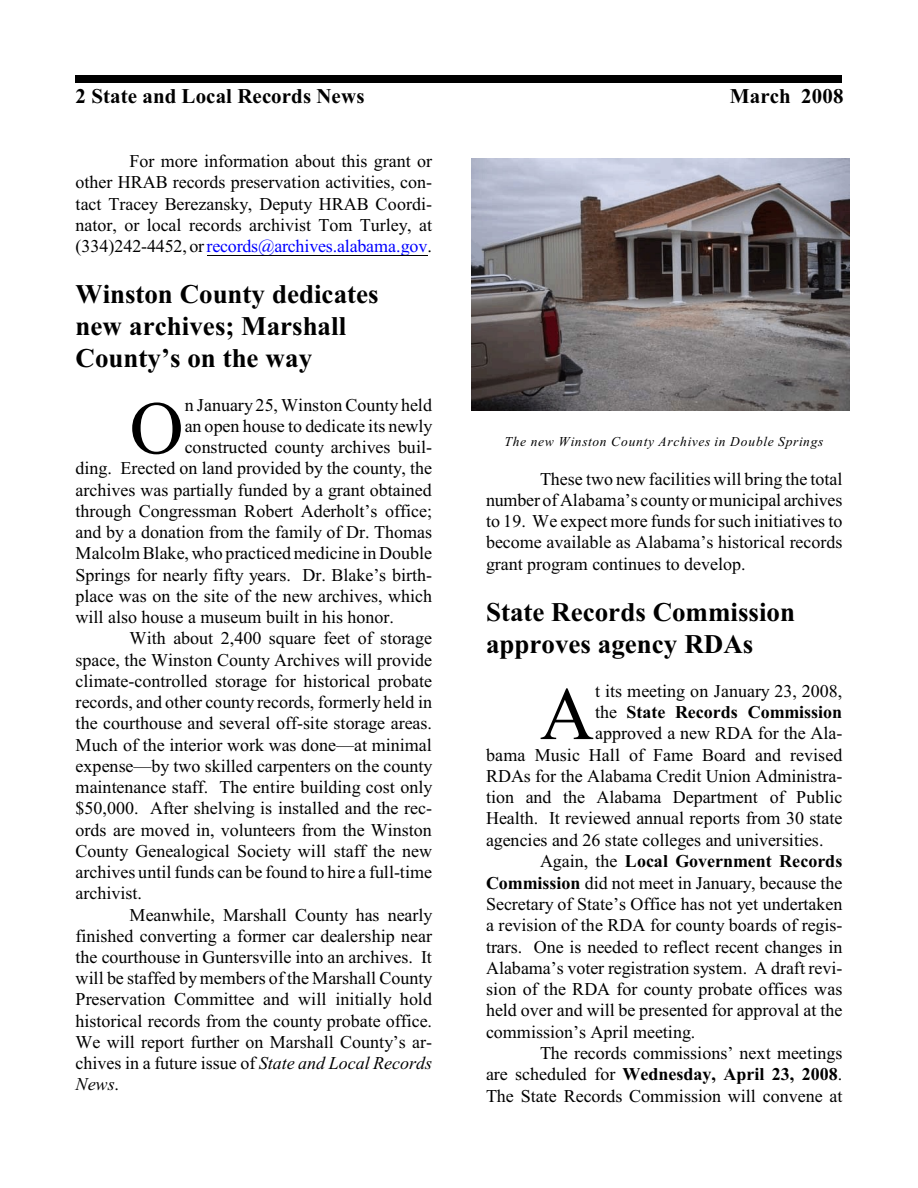
<style>
.page{position:relative;width:918px;height:1188px;background:#fff}
.page>*{position:absolute;margin:0;border:0;box-sizing:border-box;transform-origin:0 0}
.t1{font:75px "Times New Roman";color:#000}
.t2{font:700 27px/31.7px "Times New Roman";color:#000}
.t3{font:700 21px "Times New Roman";letter-spacing:.01em;color:#000}
.t4{font:18px/21.3px "Times New Roman";color:#000;text-align:justify}
.t5{font:700 18px "Times New Roman";color:#000}
.t6{font:italic 18px "Times New Roman";color:#000}
.t7{font:italic 13.5px "Times New Roman";letter-spacing:.06em;color:#000}
.s1{color:#00f}
.s2{font-style:italic}
.s3{font-style:normal}
.s4{font-weight:400}
.s5{font-weight:700}
</style>
<div class="page">
<div style="left:76px;top:75px;width:766px;height:7px;background:#000"></div>
<hr style="left:207px;top:255px;width:221px;height:1px;background:#000">
<img style="left:472px;top:159px;width:378px;height:252px">
<p class="t3" style="left:76px;top:89px;width:290px">2 State and Local Records News</p>
<p class="t3" style="left:730px;top:89px;width:115px">March 2008</p>
<p class="t4" style="left:76px;top:152px;width:358px;text-indent:54px">For more information about this grant or other HRAB records preservation activities, con&shy;tact Tracey Berezansky, Deputy HRAB Coordi&shy;nator, or local records archivist Tom Turley, at (334)242-4452, or <span class="s1">records@archives.alabama.gov</span>.</p>
<h2 class="t2" style="left:76px;top:281px;width:305px">Winston County dedicates new archives; Marshall<br>County’s on the way</h2>
<h1 class="t1" style="left:130px;top:401px;width:56px">O</h1>
<p class="t4" style="left:185px;top:396px;width:249px">n January 25, Winston County held</p>
<p class="t4" style="left:185px;top:417px;width:249px">an open house to dedicate its newly</p>
<p class="t4" style="left:185px;top:438px;width:249px">constructed county archives buil-</p>
<p class="t4" style="left:76px;top:460px;width:358px">ding. Erected on land provided by the county, the</p>
<p class="t4" style="left:76px;top:481px;width:358px">archives was partially funded by a grant obtained</p>
<p class="t4" style="left:76px;top:502px;width:358px">through Congressman Robert Aderholt’s office;</p>
<p class="t4" style="left:76px;top:523px;width:358px">and by a donation from the family of Dr. Thomas</p>
<p class="t4" style="left:76px;top:544px;width:358px">Malcolm Blake, who practiced medicine in Double</p>
<p class="t4" style="left:76px;top:566px;width:358px">Springs for nearly fifty years. Dr. Blake’s birth-</p>
<p class="t4" style="left:76px;top:587px;width:358px">place was on the site of the new archives, which</p>
<p class="t4" style="left:76px;top:608px;width:320px">will also house a museum built in his honor.</p>
<p class="t4" style="left:130px;top:629px;width:304px">With about 2,400 square feet of storage</p>
<p class="t4" style="left:76px;top:651px;width:358px">space, the Winston County Archives will provide</p>
<p class="t4" style="left:76px;top:672px;width:358px">climate-controlled storage for historical probate</p>
<p class="t4" style="left:76px;top:693px;width:358px">records, and other county records, formerly held in</p>
<p class="t4" style="left:76px;top:714px;width:358px">the courthouse and several off-site storage areas.</p>
<p class="t4" style="left:76px;top:736px;width:358px">Much of the interior work was done—at minimal</p>
<p class="t4" style="left:76px;top:757px;width:358px">expense—by two skilled carpenters on the county</p>
<p class="t4" style="left:76px;top:778px;width:358px">maintenance staff. The entire building cost only</p>
<p class="t4" style="left:76px;top:799px;width:358px">$50,000. After shelving is installed and the rec-</p>
<p class="t4" style="left:76px;top:821px;width:358px">ords are moved in, volunteers from the Winston</p>
<p class="t4" style="left:76px;top:842px;width:358px">County Genealogical Society will staff the new</p>
<p class="t4" style="left:76px;top:863px;width:358px">archives until funds can be found to hire a full-time</p>
<p class="t4" style="left:76px;top:884px;width:68px">archivist.</p>
<p class="t4" style="left:130px;top:906px;width:304px">Meanwhile, Marshall County has nearly</p>
<p class="t4" style="left:76px;top:927px;width:358px">finished converting a former car dealership near</p>
<p class="t4" style="left:76px;top:948px;width:358px">the courthouse in Guntersville into an archives. It</p>
<p class="t4" style="left:76px;top:969px;width:358px">will be staffed by members of the Marshall County</p>
<p class="t4" style="left:76px;top:991px;width:358px">Preservation Committee and will initially hold</p>
<p class="t4" style="left:76px;top:1012px;width:358px">historical records from the county probate office.</p>
<p class="t4" style="left:76px;top:1033px;width:358px">We will report further on Marshall County’s ar-</p>
<p class="t4" style="left:76px;top:1054px;width:358px">chives in a future issue of <span class="s2">State and Local Records</span></p>
<p class="t6" style="left:76px;top:1078px;width:45px">News<span class="s3">.</span></p>
<p class="t7" style="left:504px;top:437px;width:321px">The new Winston County Archives in Double Springs</p>
<p class="t4" style="left:486px;top:470px;width:358px;text-indent:54px">These two new facilities will bring the total number of Alabama’s county or municipal archives to 19. We expect more funds for such initiatives to become available as Alabama’s historical records grant program continues to develop.</p>
<h2 class="t2" style="left:486px;top:599px;width:311px">State Records Commission approves agency RDAs</h2>
<h1 class="t1" style="left:540px;top:687px;width:56px">A</h1>
<p class="t4" style="left:595px;top:682px;width:249px">t its meeting on January 23, 2008,</p>
<p class="t5" style="left:595px;top:706px;width:249px"><span class="s4">the</span> State Records Commission</p>
<p class="t4" style="left:595px;top:724px;width:249px">approved a new RDA for the Ala-</p>
<p class="t4" style="left:486px;top:746px;width:358px">bama Music Hall of Fame Board and revised</p>
<p class="t4" style="left:486px;top:767px;width:358px">RDAs for the Alabama Credit Union Administra-</p>
<p class="t4" style="left:486px;top:788px;width:358px">tion and the Alabama Department of Public</p>
<p class="t4" style="left:486px;top:809px;width:358px">Health. It reviewed annual reports from 30 state</p>
<p class="t4" style="left:486px;top:831px;width:339px">agencies and 26 state colleges and universities.</p>
<p class="t5" style="left:540px;top:855px;width:304px"><span class="s4">Again, the</span> Local Government Records</p>
<p class="t4" style="left:486px;top:874px;width:358px"><span class="s5">Commission</span> did not meet in January, because the</p>
<p class="t4" style="left:486px;top:895px;width:358px">Secretary of State’s Office has not yet undertaken</p>
<p class="t4" style="left:486px;top:916px;width:358px">a revision of the RDA for county boards of regis-</p>
<p class="t4" style="left:486px;top:938px;width:358px">trars. One is needed to reflect recent changes in</p>
<p class="t4" style="left:486px;top:959px;width:358px">Alabama’s voter registration system. A draft revi-</p>
<p class="t4" style="left:486px;top:980px;width:358px">sion of the RDA for county probate offices was</p>
<p class="t4" style="left:486px;top:1001px;width:358px">held over and will be presented for approval at the</p>
<p class="t4" style="left:486px;top:1023px;width:211px">commission’s April meeting.</p>
<p class="t4" style="left:540px;top:1044px;width:304px">The records commissions’ next meetings</p>
<p class="t5" style="left:486px;top:1068px;width:358px"><span class="s4">are scheduled for</span> Wednesday, April 23, 2008<span class="s4">.</span></p>
<p class="t4" style="left:486px;top:1087px;width:358px">The State Records Commission will convene at</p>
</div>
